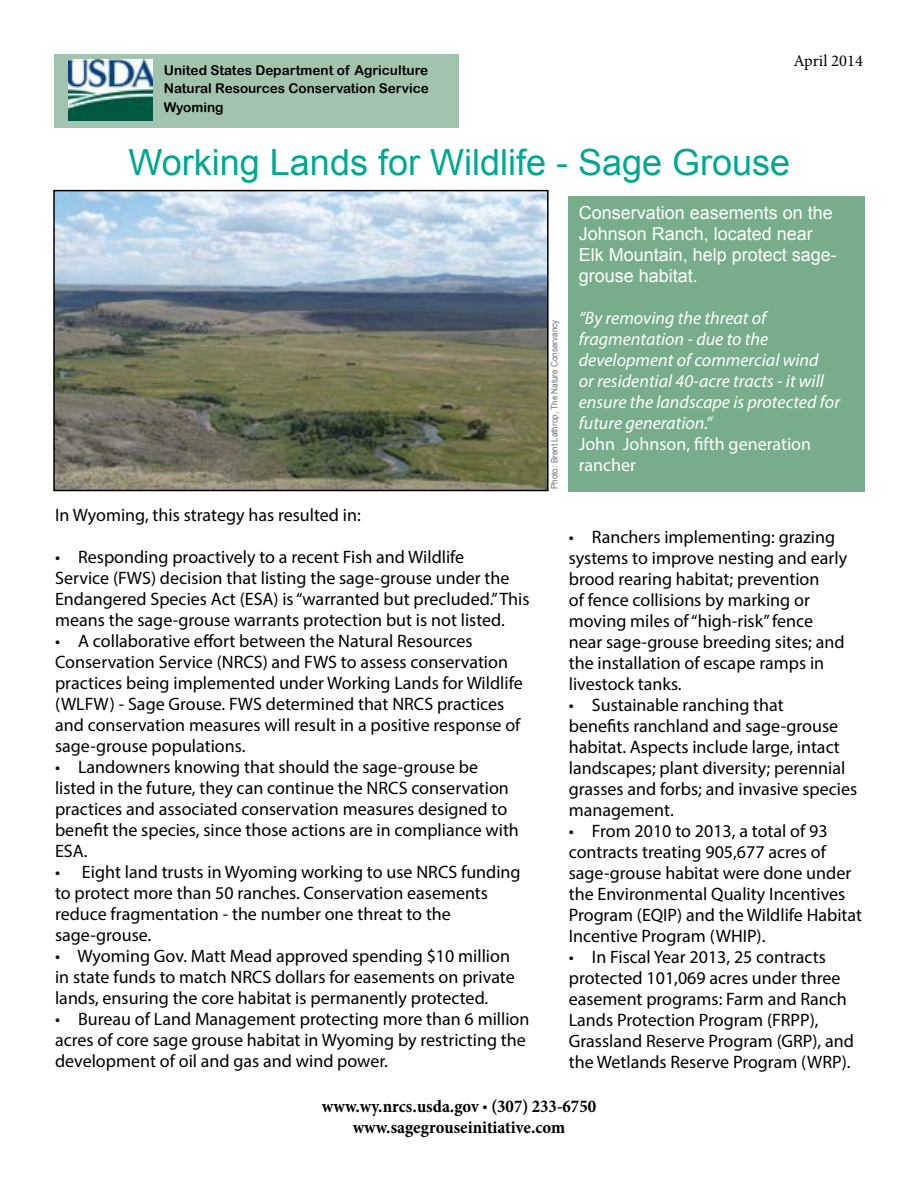
<style>
.page{position:relative;width:918px;height:1188px;background:#fff}
.page>*{position:absolute;margin:0;border:0;box-sizing:border-box;transform-origin:0 0}
.t1{font:36px "Arial";color:#00a88f}
.t2{font:18px/21px "Myriad Pro";color:#000}
.t3{font:italic 18px/21px "Myriad Pro";color:#fff}
.t4{font:18px/21px "Arial";color:#fff}
.t5{font:700 condensed 18px/21.6px "Minion Pro";color:#000;text-align:center}
.t6{font:18px/21px "Myriad Pro";color:#fff}
.t7{font:16.5px "Minion Pro";color:#000}
.t8{font:13.5px/18.3px "Arial Rounded MT Bold";color:#000;text-align:justify}
.t9{font:9px "Arial Narrow";color:#6a747b;scale:1.1 1}
.s1{font-family:"Myriad Pro";font-weight:400;font-stretch:normal}
</style>
<div class="page">
<div style="left:569px;top:196px;width:296px;height:296px;background:#77ad8b"></div>
<img style="left:56px;top:193px;width:490px;height:295px">
<div style="left:53px;top:190px;width:496px;height:301px;border:2px solid #000"></div>
<div style="left:55px;top:54px;width:404px;height:74px;background:#a2c4ae"></div>
<img style="left:68px;top:59px;width:85px;height:62px">
<p class="t8" style="left:164px;top:61px;width:266px">United States Department of Agriculture Natural Resources Conservation Service Wyoming</p>
<p class="t7" style="left:794px;top:50px;width:71px">April 2014</p>
<h1 class="t1" style="left:129px;top:139px;width:663px">Working Lands for Wildlife - Sage Grouse</h1>
<p class="t2" style="left:55px;top:504px;width:307px">In Wyoming, this strategy has resulted in:</p>
<p class="t2" style="left:55px;top:546px;width:476px">• Responding proactively to a recent Fish and Wildlife<br>Service (FWS) decision that listing the sage-grouse under the Endangered Species Act (ESA) is“warranted but precluded.”This means the sage-grouse warrants protection but is not listed.</p>
<p class="t2" style="left:55px;top:630px;width:469px">• A collaborative effort between the Natural Resources Conservation Service (NRCS) and FWS to assess conservation practices being implemented under Working Lands for Wildlife (WLFW) - Sage Grouse. FWS determined that NRCS practices and conservation measures will result in a positive response of sage-grouse populations.</p>
<p class="t2" style="left:55px;top:756px;width:465px">• Landowners knowing that should the sage-grouse be listed in the future, they can continue the NRCS conservation practices and associated conservation measures designed to benefit the species, since those actions are in compliance with ESA.</p>
<p class="t2" style="left:55px;top:861px;width:467px">• Eight land trusts in Wyoming working to use NRCS funding to protect more than 50 ranches. Conservation easements reduce fragmentation - the number one threat to the sage-grouse.</p>
<p class="t2" style="left:55px;top:945px;width:461px">• Wyoming Gov. Matt Mead approved spending $10 million in state funds to match NRCS dollars for easements on private lands, ensuring the core habitat is permanently protected.</p>
<p class="t2" style="left:55px;top:1008px;width:476px">• Bureau of Land Management protecting more than 6 million acres of core sage grouse habitat in Wyoming by restricting the development of oil and gas and wind power.</p>
<p class="t9" style="left:548px;top:489px;width:156px;rotate:-90deg">Photo: Brent Lathrop, The Nature Conservancy</p>
<p class="t4" style="left:579px;top:203px;width:260px">Conservation easements on the<br>Johnson Ranch, located near<br>Elk Mountain, help protect sage&shy;grouse habitat.</p>
<p class="t3" style="left:579px;top:307px;width:263px">“By removing the threat of fragmentation - due to the development of commercial wind<br>or residential 40-acre tracts - it will ensure the landscape is protected for future generation.”</p>
<p class="t6" style="left:579px;top:434px;width:234px">John Johnson, fifth generation rancher</p>
<p class="t2" style="left:569px;top:526px;width:280px">• Ranchers implementing: grazing systems to improve nesting and early brood rearing habitat; prevention<br>of fence collisions by marking or moving miles of“high-risk”fence near sage-grouse breeding sites; and the installation of escape ramps in livestock tanks.</p>
<p class="t2" style="left:569px;top:694px;width:290px">• Sustainable ranching that<br>benefits ranchland and sage-grouse habitat. Aspects include large, intact landscapes; plant diversity; perennial grasses and forbs; and invasive species management.</p>
<p class="t2" style="left:569px;top:820px;width:295px">• From 2010 to 2013, a total of 93 contracts treating 905,677 acres of sage-grouse habitat were done under the Environmental Quality Incentives Program (EQIP) and the Wildlife Habitat Incentive Program (WHIP).</p>
<p class="t2" style="left:569px;top:946px;width:287px">• In Fiscal Year 2013, 25 contracts protected 101,069 acres under three easement programs: Farm and Ranch Lands Protection Program (FRPP), Grassland Reserve Program (GRP), and the Wetlands Reserve Program (WRP).</p>
<p class="t5" style="left:322px;top:1095px;width:276px">www.wy.nrcs.usda.gov <span class="s1">•</span> (307) 233-6750 www.sagegrouseinitiative.com</p>
</div>
